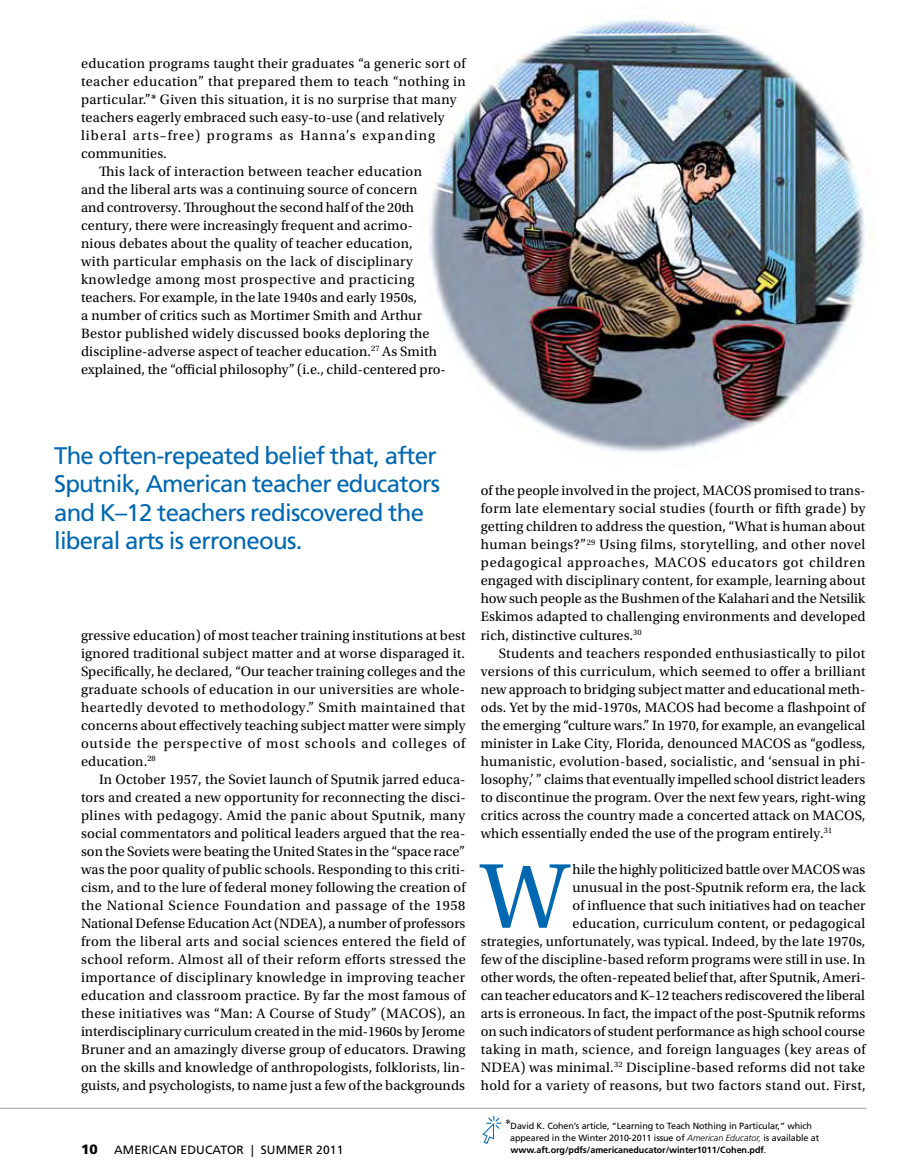
<style>
.page{position:relative;width:906px;height:1176px;background:#fff}
.page>*{position:absolute;margin:0;border:0;box-sizing:border-box;transform-origin:0 0}
.t1{font:96.9px "Utopia Std";color:#0067b1}
.t2{font:24px/28.5px "Frutiger LT Std";letter-spacing:-.03em;color:#0067b1}
.t3{font:14.25px/18px "Utopia Std";letter-spacing:.005em;color:#000;text-align:justify}
.t4{font:12px "Frutiger LT Std";letter-spacing:.01em;color:#000}
.t5{font:9px/12px "Frutiger LT Std";letter-spacing:-.01em;color:#000}
.s1{font-weight:900;font-size:13.5px}
.s2{font-family:"Utopia Std";font-size:14.25px}
.s3{font-weight:300;font-style:italic}
.s4{font-weight:700}
</style>
<div class="page">
<hr style="left:0;top:1107px;width:865px;height:1px;background:#9fa1a4">
<img style="left:429px;top:19px;width:436px;height:434px">
<svg style="left:482px;top:1115px;width:19px;height:28px"></svg>
<p class="t3" style="left:81px;top:54px;width:387px">education programs taught their graduates “a generic sort of</p>
<p class="t3" style="left:81px;top:72px;width:386px">teacher education” that prepared them to teach “nothing in</p>
<p class="t3" style="left:81px;top:90px;width:377px">particular.”* Given this situation, it is no surprise that many</p>
<p class="t3" style="left:81px;top:108px;width:365px">teachers eagerly embraced such easy-to-use (and relatively</p>
<p class="t3" style="left:81px;top:126px;width:355px">liberal arts–free) programs as Hanna’s expanding</p>
<p class="t3" style="left:81px;top:144px;width:87px">communities.</p>
<p class="t3" style="left:99px;top:162px;width:324px">This lack of interaction between teacher education</p>
<p class="t3" style="left:81px;top:180px;width:338px">and the liberal arts was a continuing source of concern</p>
<p class="t3" style="left:81px;top:198px;width:334px">and controversy. Throughout the second half of the 20th</p>
<p class="t3" style="left:81px;top:216px;width:333px">century, there were increasingly frequent and acrimo-</p>
<p class="t3" style="left:81px;top:234px;width:333px">nious debates about the quality of teacher education,</p>
<p class="t3" style="left:81px;top:252px;width:333px">with particular emphasis on the lack of disciplinary</p>
<p class="t3" style="left:81px;top:270px;width:335px">knowledge among most prospective and practicing</p>
<p class="t3" style="left:81px;top:288px;width:337px">teachers. For example, in the late 1940s and early 1950s,</p>
<p class="t3" style="left:81px;top:306px;width:342px">a number of critics such as Mortimer Smith and Arthur</p>
<p class="t3" style="left:81px;top:324px;width:350px">Bestor published widely discussed books deploring the</p>
<p class="t3" style="left:81px;top:342px;width:357px">discipline-adverse aspect of teacher education.<sup>27</sup> As Smith</p>
<p class="t3" style="left:81px;top:360px;width:366px">explained, the “official philosophy” (i.e., child-centered pro-</p>
<h2 class="t2" style="left:54px;top:441px;width:387px">The often-repeated belief that, after Sputnik, American teacher educators and K–12 teachers rediscovered the liberal arts is erroneous.</h2>
<p class="t3" style="left:81px;top:626px;width:386px">gressive education) of most teacher training institutions at best ignored traditional subject matter and at worse disparaged it.<br>Specifically, he declared, “Our teacher training colleges and the graduate schools of education in our universities are whole&shy;heartedly devoted to methodology.” Smith maintained that concerns about effectively teaching subject matter were simply outside the perspective of most schools and colleges of education.<sup>28</sup></p>
<p class="t3" style="left:81px;top:770px;width:387px;text-indent:18px">In October 1957, the Soviet launch of Sputnik jarred educa&shy;tors and created a new opportunity for reconnecting the disci&shy;plines with pedagogy. Amid the panic about Sputnik, many social commentators and political leaders argued that the rea&shy;son the Soviets were beating the United States in the “space race” was the poor quality of public schools. Responding to this criti&shy;cism, and to the lure of federal money following the creation of the National Science Foundation and passage of the 1958<br>National Defense Education Act (NDEA), a number of professors from the liberal arts and social sciences entered the field of school reform. Almost all of their reform efforts stressed the importance of disciplinary knowledge in improving teacher education and classroom practice. By far the most famous of these initiatives was “Man: A Course of Study” (MACOS), an interdisciplinary curriculum created in the mid-1960s by Jerome Bruner and an amazingly diverse group of educators. Drawing on the skills and knowledge of anthropologists, folklorists, lin&shy;guists, and psychologists, to name just a few of the backgrounds</p>
<p class="t4" style="left:81px;top:1142px;width:264px"><span class="s1">10</span> AMERICAN EDUCATOR | SUMMER 2011</p>
<p class="t3" style="left:480px;top:482px;width:386px">of the people involved in the project, MACOS promised to trans&shy;form late elementary social studies (fourth or fifth grade) by getting children to address the question, “What is human about human beings?”<sup>29</sup> Using films, storytelling, and other novel pedagogical approaches, MACOS educators got children engaged with disciplinary content, for example, learning about how such people as the Bushmen of the Kalahari and the Netsilik Eskimos adapted to challenging environments and developed rich, distinctive cultures.<sup>30</sup></p>
<p class="t3" style="left:480px;top:644px;width:387px;text-indent:18px">Students and teachers responded enthusiastically to pilot versions of this curriculum, which seemed to offer a brilliant new approach to bridging subject matter and educational meth&shy;ods. Yet by the mid-1970s, MACOS had become a flashpoint of the emerging “culture wars.” In 1970, for example, an evangelical minister in Lake City, Florida, denounced MACOS as “godless, humanistic, evolution-based, socialistic, and ‘sensual in phi&shy;losophy,’ ” claims that eventually impelled school district leaders to discontinue the program. Over the next few years, right-wing critics across the country made a concerted attack on MACOS, which essentially ended the use of the program entirely.<sup>31</sup></p>
<h1 class="t1" style="left:480px;top:843px;width:88px">W</h1>
<p class="t3" style="left:480px;top:860px;width:387px;text-align:right">hile the highly politicized battle over MACOS was<br>unusual in the post-Sputnik reform era, the lack<br>of influence that such initiatives had on teacher<br>education, curriculum content, or pedagogical<br>strategies, unfortunately, was typical. Indeed, by the late 1970s, few of the discipline-based reform programs were still in use. In other words, the often-repeated belief that, after Sputnik, Ameri&shy;can teacher educators and K–12 teachers rediscovered the liberal arts is erroneous. In fact, the impact of the post-Sputnik reforms on such indicators of student performance as high school course taking in math, science, and foreign languages (key areas of NDEA) was minimal.<sup>32</sup> Discipline-based reforms did not take hold for a variety of reasons, but two factors stand out. First,</p>
<p class="t5" style="left:510px;top:1119px;width:310px;text-indent:-5px"><span class="s2">*</span>David K. Cohen’s article, “Learning to Teach Nothing in Particular,” which appeared in the Winter 2010-2011 issue of <span class="s3">American Educator,</span> is available at <span class="s4">www.aft.org/pdfs/americaneducator/winter1011/Cohen.pdf</span>.</p>
</div>
